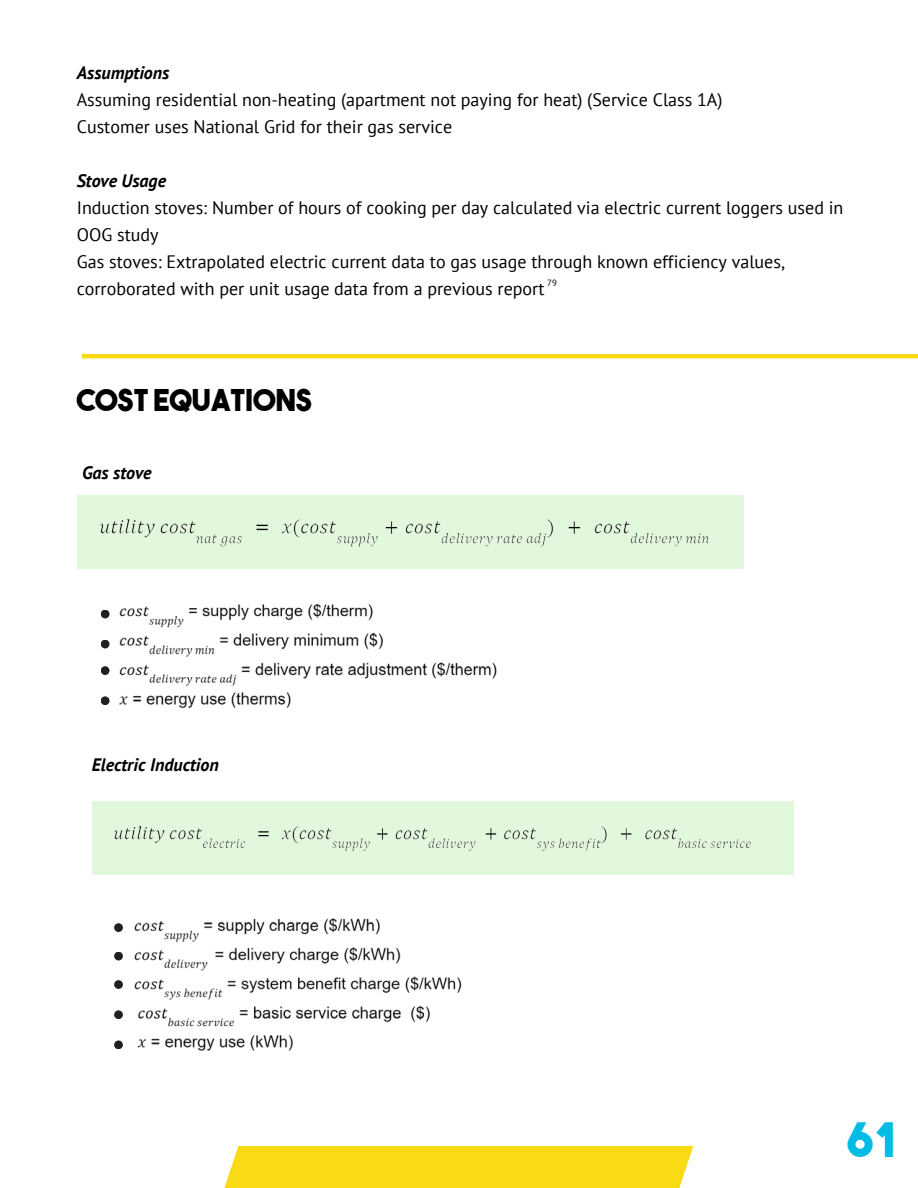
<style>
.page{position:relative;width:918px;height:1188px;background:#fff}
.page>*{position:absolute;margin:0;border:0;box-sizing:border-box;transform-origin:0 0}
.t1{font:47.25px "The Bold Font";color:#00bce5}
.t2{font:30px "The Bold Font";color:#000}
.t3{font:18px/27px "PT Sans";color:#000}
.t4{font:italic 700 18px "PT Sans";color:#000}
.t5{font:9px "PT Sans";color:#000}
</style>
<div class="page">
<hr style="left:82px;top:354px;width:836px;height:4px;background:#f8db14">
<div style="left:77px;top:495px;width:666px;height:73px;background:#e1f8dc"></div>
<img style="left:99px;top:519px;width:610px;height:28px">
<img style="left:119px;top:603px;width:378px;height:106px">
<div style="left:92px;top:801px;width:701px;height:73px;background:#e1f8dc"></div>
<img style="left:105px;top:826px;width:676px;height:49px">
<img style="left:134px;top:918px;width:328px;height:133px">
<div style="left:214px;top:1146px;width:479px;height:42px;background:#f8db14"></div>
<div style="left:101px;top:610px;width:9px;height:8px;background:#20211d;border-radius:50%"></div>
<div style="left:101px;top:640px;width:9px;height:8px;background:#20211d;border-radius:50%"></div>
<div style="left:101px;top:666px;width:9px;height:9px;background:#20211d;border-radius:50%"></div>
<div style="left:101px;top:696px;width:9px;height:9px;background:#20211d;border-radius:50%"></div>
<div style="left:114px;top:923px;width:9px;height:9px;background:#20211d;border-radius:50%"></div>
<div style="left:114px;top:952px;width:9px;height:8px;background:#20211d;border-radius:50%"></div>
<div style="left:114px;top:980px;width:9px;height:9px;background:#20211d;border-radius:50%"></div>
<div style="left:114px;top:1010px;width:9px;height:9px;background:#20211d;border-radius:50%"></div>
<div style="left:114px;top:1040px;width:9px;height:9px;background:#20211d;border-radius:50%"></div>
<p class="t4" style="left:77px;top:60px;width:94px">Assumptions</p>
<p class="t3" style="left:77px;top:86px;width:647px">Assuming residential non-heating (apartment not paying for heat) (Service Class 1A)<br>Customer uses National Grid for their gas service</p>
<p class="t4" style="left:77px;top:168px;width:91px">Stove Usage</p>
<p class="t3" style="left:77px;top:194px;width:768px">Induction stoves: Number of hours of cooking per day calculated via electric current loggers used in OOG study<br>Gas stoves: Extrapolated electric current data to gas usage through known efficiency values, corroborated with per unit usage data from a previous report</p>
<p class="t5" style="left:547px;top:277px;width:11px">79</p>
<h2 class="t2" style="left:77px;top:388px;width:237px">COST EQUATIONS</h2>
<p class="t4" style="left:82px;top:461px;width:71px">Gas stove</p>
<p class="t4" style="left:92px;top:753px;width:129px">Electric Induction</p>
<h1 class="t1" style="left:846px;top:1122px;width:51px">61</h1>
</div>
